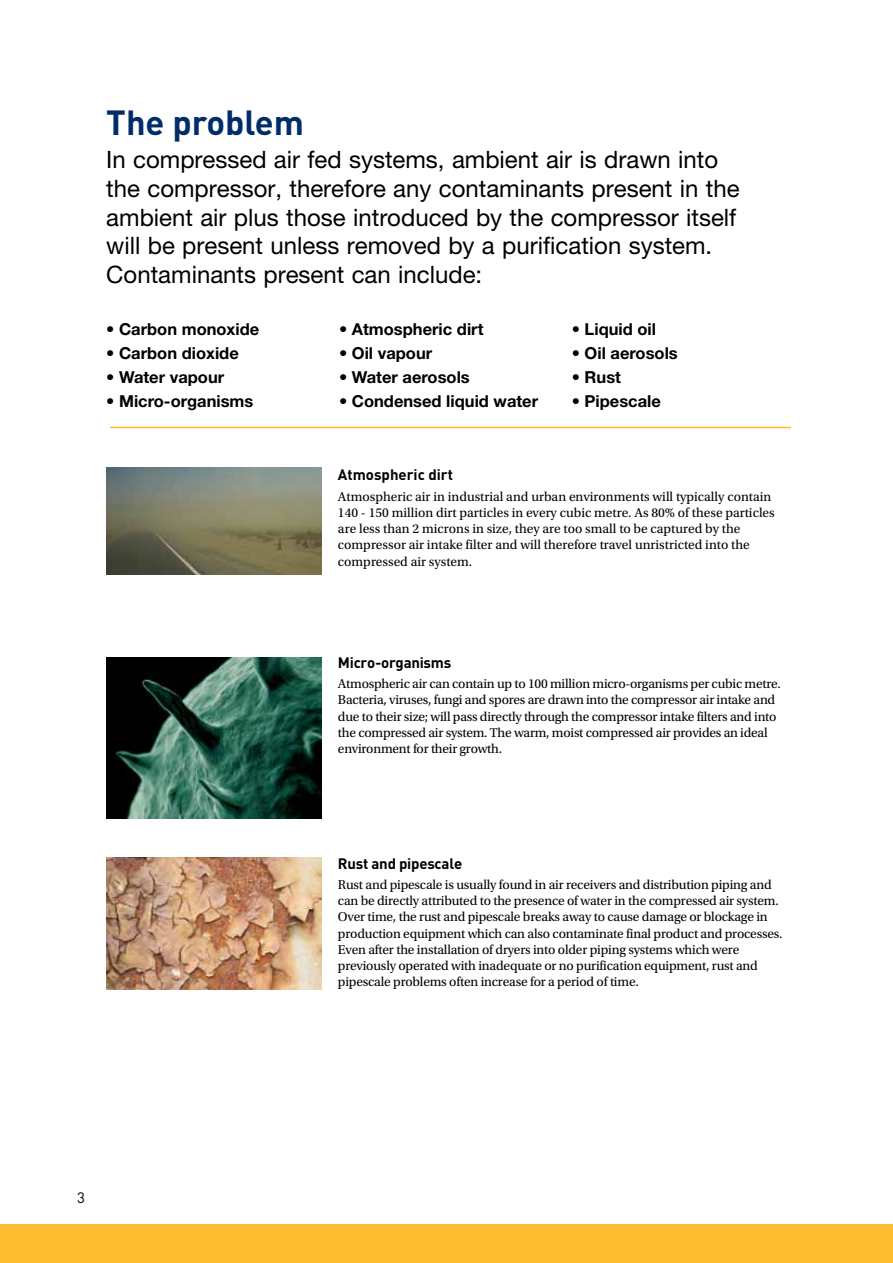
<style>
.page{position:relative;width:893px;height:1263px;background:#fff}
.page>*{position:absolute;margin:0;border:0;box-sizing:border-box;transform-origin:0 0}
.t1{font:700 34.5px "DIN";color:#002d6a}
.t2{font:24px/28.8px "Helvetica Neue LT Std";color:#000}
.t3{font:700 16.5px "Helvetica Neue LT Std";color:#000}
.t4{font:700 15px "DIN";letter-spacing:-.015em;color:#000}
.t5{font:15px "DIN";color:#000}
.t6{font:13.5px/16.2px "Utopia Std";letter-spacing:-.015em;color:#000}
</style>
<div class="page">
<img style="left:106px;top:468px;width:215px;height:106px">
<img style="left:106px;top:657px;width:215px;height:162px">
<img style="left:106px;top:857px;width:215px;height:132px">
<hr style="left:110px;top:427px;width:681px;height:1px;background:#fdbb30">
<div style="left:0;top:1225px;width:893px;height:38px;background:#fdbb30"></div>
<h1 class="t1" style="left:106px;top:100px;width:199px">The problem</h1>
<p class="t2" style="left:106px;top:145px;width:635px">In compressed air fed systems, ambient air is drawn into the compressor, therefore any contaminants present in the ambient air plus those introduced by the compressor itself will be present unless removed by a purification system.<br>Contaminants present can include:</p>
<p class="t3" style="left:106px;top:319px;width:154px">• Carbon monoxide</p>
<p class="t3" style="left:106px;top:343px;width:134px">• Carbon dioxide</p>
<p class="t3" style="left:106px;top:367px;width:119px">• Water vapour</p>
<p class="t3" style="left:106px;top:391px;width:149px">• Micro-organisms</p>
<p class="t3" style="left:339px;top:319px;width:146px">• Atmospheric dirt</p>
<p class="t3" style="left:339px;top:343px;width:95px">• Oil vapour</p>
<p class="t3" style="left:339px;top:367px;width:132px">• Water aerosols</p>
<p class="t3" style="left:339px;top:391px;width:201px">• Condensed liquid water</p>
<p class="t3" style="left:572px;top:319px;width:86px">• Liquid oil</p>
<p class="t3" style="left:572px;top:343px;width:107px">• Oil aerosols</p>
<p class="t3" style="left:572px;top:367px;width:51px">• Rust</p>
<p class="t3" style="left:572px;top:391px;width:91px">• Pipescale</p>
<p class="t4" style="left:338px;top:465px;width:117px">Atmospheric dirt</p>
<p class="t6" style="left:338px;top:488px;width:438px">Atmospheric air in industrial and urban environments will typically contain 140 - 150 million dirt particles in every cubic metre. As 80% of these particles are less than 2 microns in size, they are too small to be captured by the compressor air intake filter and will therefore travel unristricted into the compressed air system.</p>
<p class="t4" style="left:338px;top:652px;width:115px">Micro-organisms</p>
<p class="t6" style="left:338px;top:676px;width:444px">Atmospheric air can contain up to 100 million micro-organisms per cubic metre.<br>Bacteria, viruses, fungi and spores are drawn into the compressor air intake and due to their size; will pass directly through the compressor intake filters and into the compressed air system. The warm, moist compressed air provides an ideal environment for their growth.</p>
<p class="t4" style="left:338px;top:853px;width:126px">Rust and pipescale</p>
<p class="t6" style="left:338px;top:877px;width:446px">Rust and pipescale is usually found in air receivers and distribution piping and can be directly attributed to the presence of water in the compressed air system.<br>Over time, the rust and pipescale breaks away to cause damage or blockage in production equipment which can also contaminate final product and processes.<br>Even after the installation of dryers into older piping systems which were previously operated with inadequate or no purification equipment, rust and pipescale problems often increase for a period of time.</p>
<p class="t5" style="left:77px;top:1188px;width:9px">3</p>
</div>
